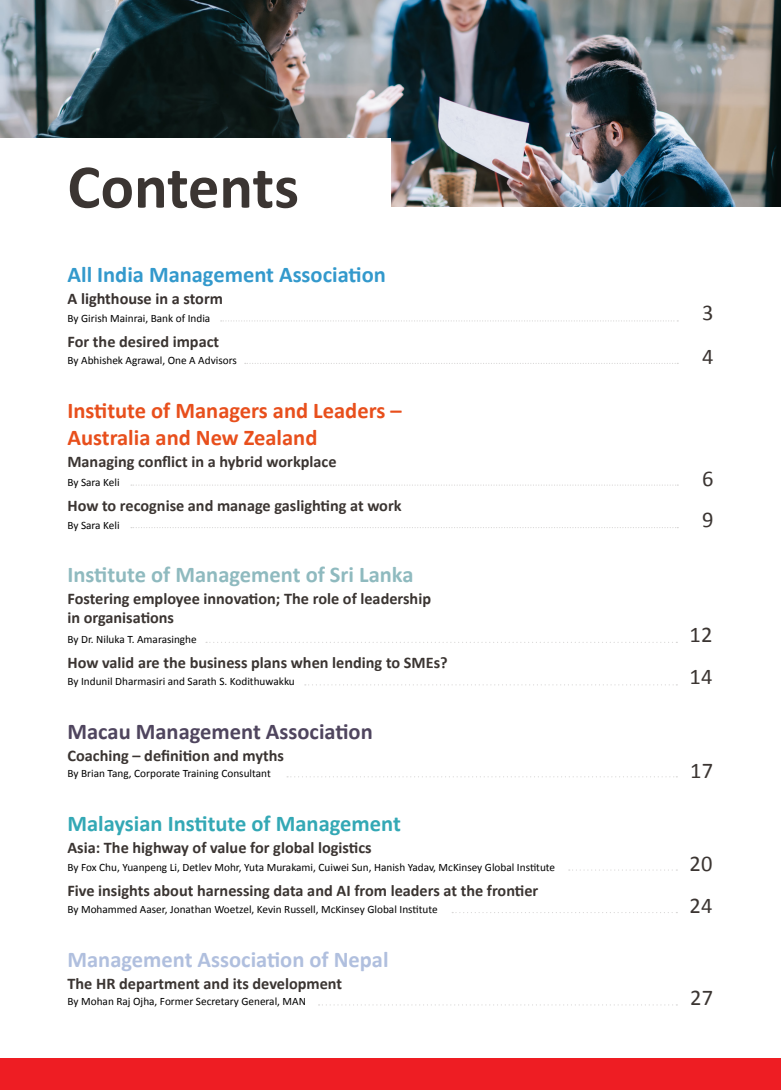
<style>
.page{position:relative;width:781px;height:1090px;background:#fff}
.page>*{position:absolute;margin:0;border:0;box-sizing:border-box;transform-origin:0 0}
.t1{font:700 62.5px "Calibri";color:#3b3532}
.t2{font:700 22.5px/27px "Calibri";color:#e84f1c}
.t3{font:700 22.5px "Calibri";color:#8fbabf}
.t4{font:700 22.5px "Calibri";color:#33a8b5}
.t5{font:700 22.5px "Calibri";color:#39c}
.t6{font:700 22.5px "Calibri";color:#b0bfde}
.t7{font:700 22.5px "Calibri";color:#4f455e}
.t8{font:22.5px "Calibri";letter-spacing:.01em;color:#3b3532}
.t9{font:700 16.25px/19.5px "Calibri";color:#3b3532}
.t10{font:700 16.25px "Calibri";color:#393230}
.t11{font:11.25px "Calibri";color:#000}
</style>
<div class="page">
<div style="left:0;top:1057px;width:781px;height:32px;background:#ee1d23"></div>
<img style="left:0;top:0;width:781px;height:206px">
<div style="left:0;top:139px;width:390px;height:84px;background:#fff"></div>
<svg style="left:221px;top:320px;width:457px;height:1px"></svg>
<svg style="left:131px;top:484px;width:547px;height:1px"></svg>
<svg style="left:569px;top:869px;width:108px;height:1px"></svg>
<svg style="left:245px;top:363px;width:433px;height:1px"></svg>
<svg style="left:131px;top:527px;width:547px;height:1px"></svg>
<svg style="left:305px;top:684px;width:372px;height:1px"></svg>
<svg style="left:319px;top:1004px;width:358px;height:1px"></svg>
<svg style="left:287px;top:776px;width:390px;height:1px"></svg>
<p class="t1" style="left:67px;top:142px;width:233px">Contents</p>
<p class="t5" style="left:68px;top:258px;width:320px">All India Management Association</p>
<p class="t10" style="left:68px;top:287px;width:157px">A lighthouse in a storm</p>
<p class="t11" style="left:68px;top:310px;width:144px">By Girish Mainrai, Bank of India</p>
<p class="t9" style="left:68px;top:331px;width:153px">For the desired impact</p>
<p class="t11" style="left:68px;top:352px;width:171px">By Abhishek Agrawal, One A Advisors</p>
<p class="t2" style="left:67px;top:396px;width:336px">Institute of Managers and Leaders –<br>Australia and New Zealand</p>
<p class="t9" style="left:67px;top:451px;width:271px">Managing conflict in a hybrid workplace</p>
<p class="t11" style="left:67px;top:474px;width:54px">By Sara Keli</p>
<p class="t9" style="left:67px;top:495px;width:336px">How to recognise and manage gaslighting at work</p>
<p class="t11" style="left:67px;top:517px;width:54px">By Sara Keli</p>
<p class="t3" style="left:67px;top:558px;width:348px">Institute of Management of Sri Lanka</p>
<p class="t9" style="left:67px;top:588px;width:365px">Fostering employee innovation; The role of leadership in organisations</p>
<p class="t11" style="left:67px;top:631px;width:131px">By Dr. Niluka T. Amarasinghe</p>
<p class="t9" style="left:67px;top:652px;width:382px">How valid are the business plans when lending to SMEs?</p>
<p class="t11" style="left:67px;top:673px;width:229px">By Indunil Dharmasiri and Sarath S. Kodithuwakku</p>
<p class="t7" style="left:68px;top:715px;width:307px">Macau Management Association</p>
<p class="t9" style="left:68px;top:745px;width:218px">Coaching – definition and myths</p>
<p class="t11" style="left:68px;top:765px;width:205px">By Brian Tang, Corporate Training Consultant</p>
<p class="t4" style="left:67px;top:807px;width:335px">Malaysian Institute of Management</p>
<p class="t9" style="left:67px;top:837px;width:306px">Asia: The highway of value for global logistics</p>
<p class="t11" style="left:67px;top:858px;width:489px">By Fox Chu, Yuanpeng Li, Detlev Mohr, Yuta Murakami, Cuiwei Sun, Hanish Yadav, McKinsey Global Institute</p>
<p class="t9" style="left:67px;top:879px;width:472px">Five insights about harnessing data and AI from leaders at the frontier</p>
<p class="t11" style="left:67px;top:901px;width:372px">By Mohammed Aaser, Jonathan Woetzel, Kevin Russell, McKinsey Global Institute</p>
<p class="t6" style="left:68px;top:943px;width:322px">Management Association of Nepal</p>
<p class="t9" style="left:68px;top:972px;width:276px">The HR department and its development</p>
<p class="t11" style="left:68px;top:993px;width:240px">By Mohan Raj Ojha, Former Secretary General, MAN</p>
<p class="t8" style="left:702px;top:296px;width:13px">3</p>
<p class="t8" style="left:702px;top:341px;width:13px">4</p>
<p class="t8" style="left:702px;top:463px;width:13px">6</p>
<p class="t8" style="left:702px;top:503px;width:13px">9</p>
<p class="t8" style="left:689px;top:618px;width:25px">12</p>
<p class="t8" style="left:689px;top:660px;width:25px">14</p>
<p class="t8" style="left:690px;top:754px;width:25px">17</p>
<p class="t8" style="left:689px;top:847px;width:25px">20</p>
<p class="t8" style="left:689px;top:889px;width:25px">24</p>
<p class="t8" style="left:690px;top:981px;width:25px">27</p>
</div>
